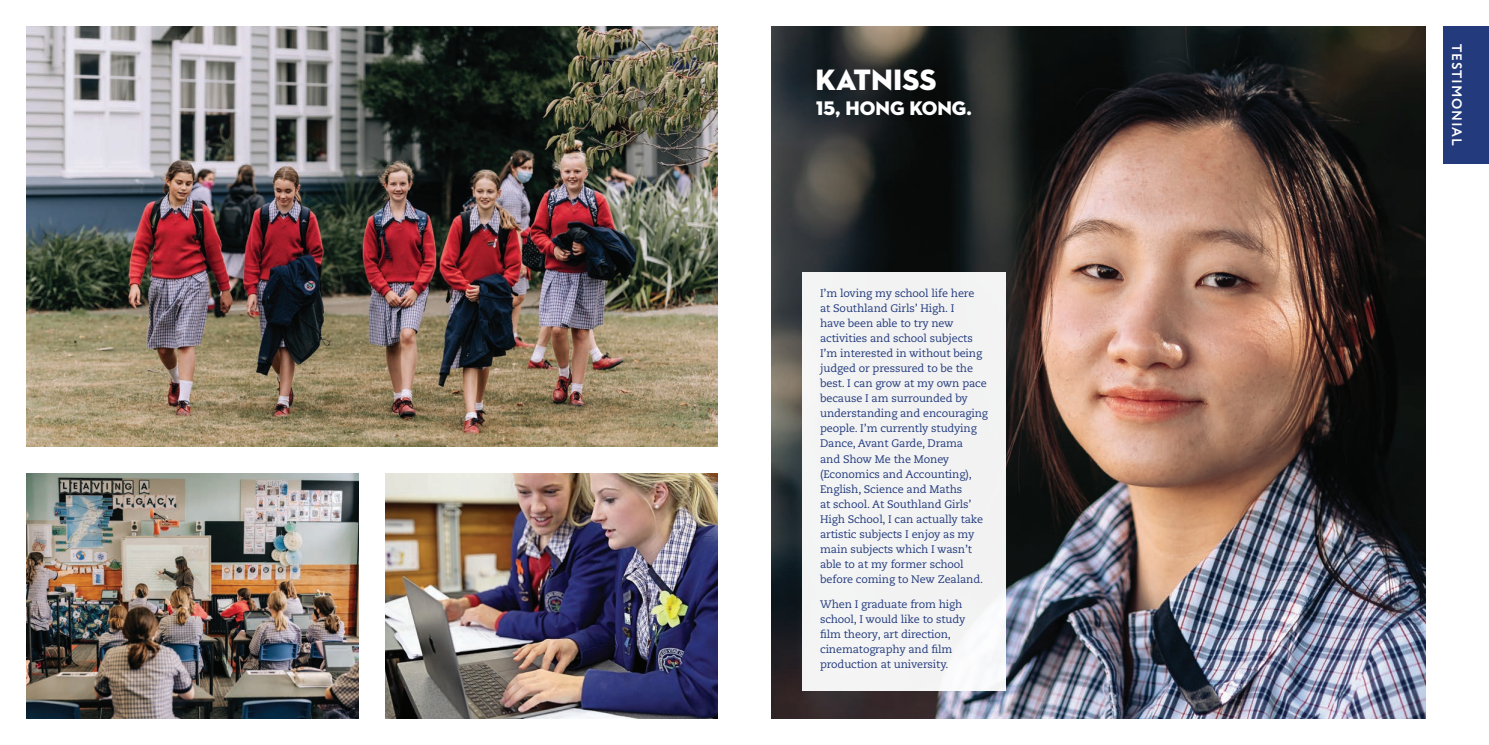
<style>
.page{position:relative;width:1489px;height:745px;background:#fff}
.page>*{position:absolute;margin:0;border:0;box-sizing:border-box;transform-origin:0 0}
.t1{font:30px "Neutraface 2 Display Titling";color:#fff}
.t2{font:20px "Neutraface 2 Display Titling";color:#fff}
.t3{font:700 13.75px "Circe";letter-spacing:.06em;color:#fff}
.t4{font:10.88px/15px "Caecilia LT Pro 55 Roman";letter-spacing:-.01em;color:#233b7d}
</style>
<div class="page">
<img style="left:27px;top:27px;width:690px;height:419px">
<img style="left:385px;top:473px;width:332px;height:245px">
<img style="left:27px;top:473px;width:332px;height:245px">
<img style="left:771px;top:27px;width:653px;height:691px">
<div style="left:802px;top:272px;width:203px;height:417px;background:#f2f3f3"></div>
<div style="left:1443px;top:26px;width:45px;height:137px;background:#233b7d"></div>
<h1 class="t1" style="left:815px;top:61px;width:123px">KATNISS</h1>
<h2 class="t2" style="left:816px;top:96px;width:157px">15, HONG KONG.</h2>
<p class="t4" style="left:820px;top:286px;width:169px">I’m loving my school life here<br>at Southland Girls’ High. I<br>have been able to try new activities and school subjects<br>I’m interested in without being judged or pressured to be the best. I can grow at my own pace because I am surrounded by understanding and encouraging people. I’m currently studying<br>Dance, Avant Garde, Drama<br>and Show Me the Money (Economics and Accounting),<br>English, Science and Maths<br>at school. At Southland Girls’<br>High School, I can actually take artistic subjects I enjoy as my main subjects which I wasn’t able to at my former school before coming to New Zealand.</p>
<p class="t4" style="left:820px;top:595px;width:147px">When I graduate from high school, I would like to study film theory, art direction, cinematography and film production at university.</p>
<p class="t3" style="left:1465px;top:44px;width:103px;rotate:90deg">TESTIMONIAL</p>
</div>
